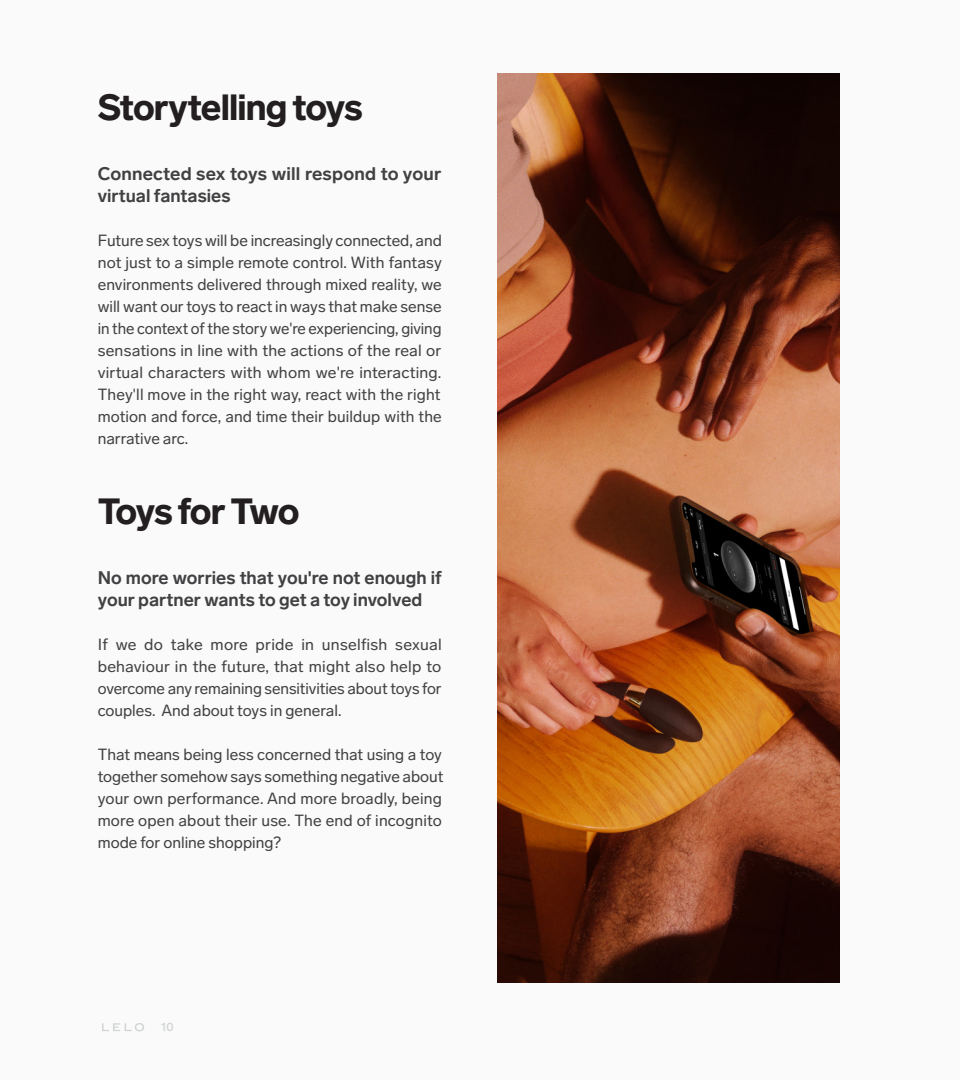
<style>
.page{position:relative;width:960px;height:1080px;background:#fafafa}
.page>*{position:absolute;margin:0;border:0;box-sizing:border-box;transform-origin:0 0}
.t1{font:900 36px "Lab Grotesque";letter-spacing:-.03em;color:#231f20}
.t2{font:700 18px/22px "Lab Grotesque";color:#414042}
.t3{font:16px/22px "Lab Grotesque";color:#414042;text-align:justify}
.t4{font:500 12px "Lab Grotesque";color:#d1d3d4}
</style>
<div class="page">
<img style="left:498px;top:74px;width:342px;height:909px">
<svg style="left:102px;top:1023px;width:42px;height:8px"></svg>
<h1 class="t1" style="left:98px;top:86px;width:267px">Storytelling toys</h1>
<p class="t2" style="left:98px;top:163px;width:345px">Connected sex toys will respond to your virtual fantasies</p>
<p class="t3" style="left:98px;top:230px;width:346px">Future sex toys will be increasingly connected, and not just to a simple remote control. With fantasy environments delivered through mixed reality, we will want our toys to react in ways that make sense in the context of the story we're experiencing, giving sensations in line with the actions of the real or virtual characters with whom we're interacting.<br>They'll move in the right way, react with the right motion and force, and time their buildup with the narrative arc.</p>
<h1 class="t1" style="left:98px;top:490px;width:203px">Toys for Two</h1>
<p class="t2" style="left:98px;top:567px;width:346px">No more worries that you're not enough if your partner wants to get a toy involved</p>
<p class="t3" style="left:98px;top:634px;width:346px">If we do take more pride in unselfish sexual behaviour in the future, that might also help to overcome any remaining sensitivities about toys for couples. And about toys in general.</p>
<p class="t3" style="left:98px;top:744px;width:347px">That means being less concerned that using a toy together somehow says something negative about your own performance. And more broadly, being more open about their use. The end of incognito mode for online shopping?</p>
<p class="t4" style="left:161px;top:1020px;width:14px">10</p>
</div>
